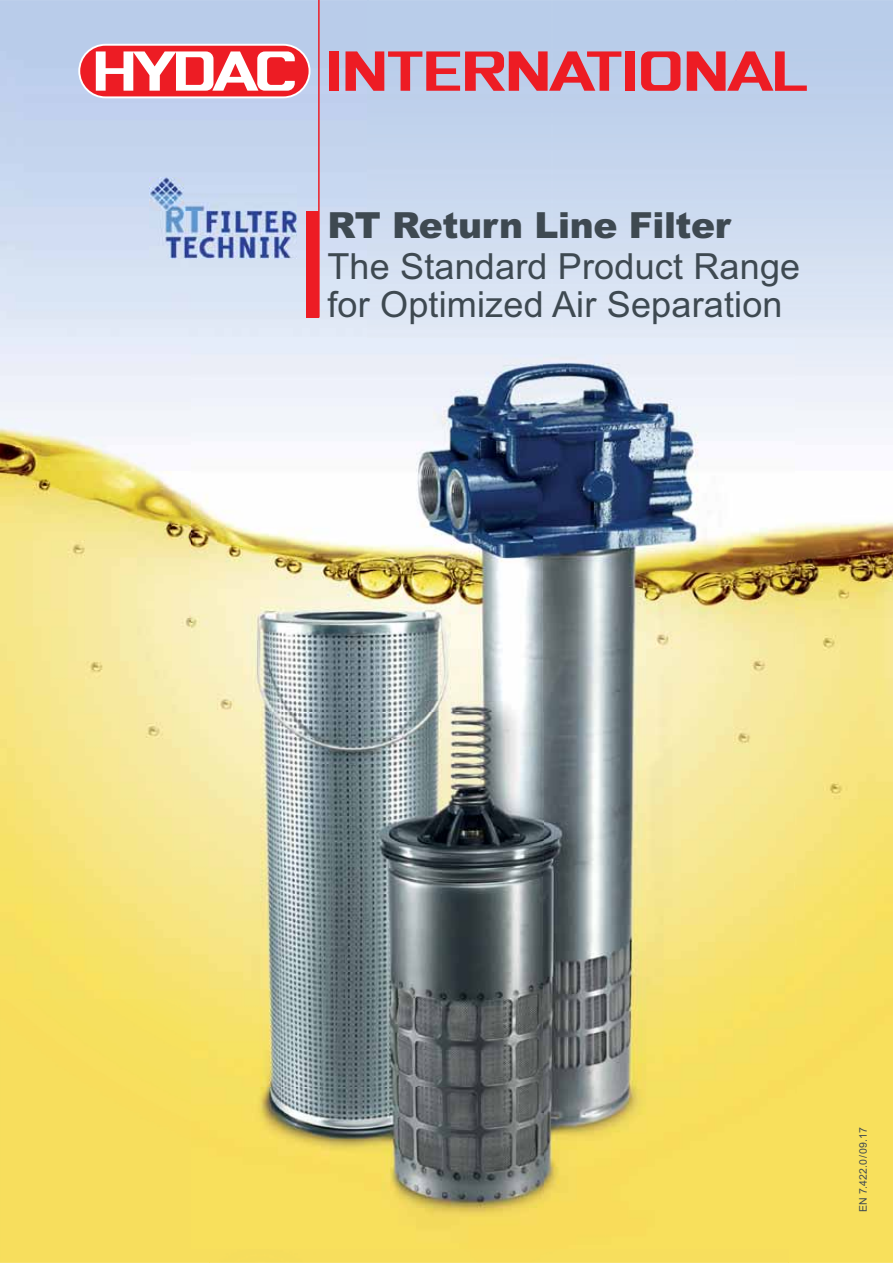
<style>
.page{position:relative;width:893px;height:1263px;background:#fff}
.page>*{position:absolute;margin:0;border:0;box-sizing:border-box;transform-origin:0 0}
.t1{font:36px/37.5px "Arial";letter-spacing:.005em;color:#3e4951}
.t2{font:900 36px "Arial";letter-spacing:-.01em;color:#3e4951}
.t3{font:10.5px "Arial";color:#3e4951}
</style>
<div class="page">
<img style="left:0;top:0;width:892px;height:368px">
<img style="left:0;top:368px;width:209px;height:895px">
<img style="left:789px;top:368px;width:103px;height:895px">
<div style="left:209px;top:1248px;width:580px;height:15px;background:#f7de5d"></div>
<div style="left:78px;top:44px;width:232px;height:54px;border:4px solid #fff;border-radius:25px"></div>
<div style="left:80px;top:46px;width:228px;height:50px;background:#ed1c24;border-radius:25px"></div>
<svg style="left:96px;top:51px;width:199px;height:40px"></svg>
<div style="left:330px;top:52px;width:9px;height:39px;background:#ed1c24"></div>
<div style="left:624px;top:52px;width:10px;height:39px;background:#ed1c24"></div>
<svg style="left:641px;top:51px;width:39px;height:40px;background:#d96070"></svg>
<svg style="left:686px;top:51px;width:120px;height:40px;background:#d47385"></svg>
<svg style="left:345px;top:51px;width:276px;height:40px;background:#d56f80"></svg>
<hr style="left:318px;top:0;width:1px;height:317px;background:#ed1c24">
<img style="left:192px;top:339px;width:602px;height:909px">
<div style="left:306px;top:211px;width:13px;height:106px;background:#ed1c24"></div>
<img style="left:150px;top:178px;width:146px;height:80px">
<p class="t2" style="left:327px;top:204px;width:405px">RT Return Line Filter</p>
<p class="t1" style="left:327px;top:251px;width:474px">The Standard Product Range for Optimized Air Separation</p>
<p class="t3" style="left:859px;top:1212px;width:86px;rotate:-90deg">EN 7.422.0 / 09.17</p>
</div>
